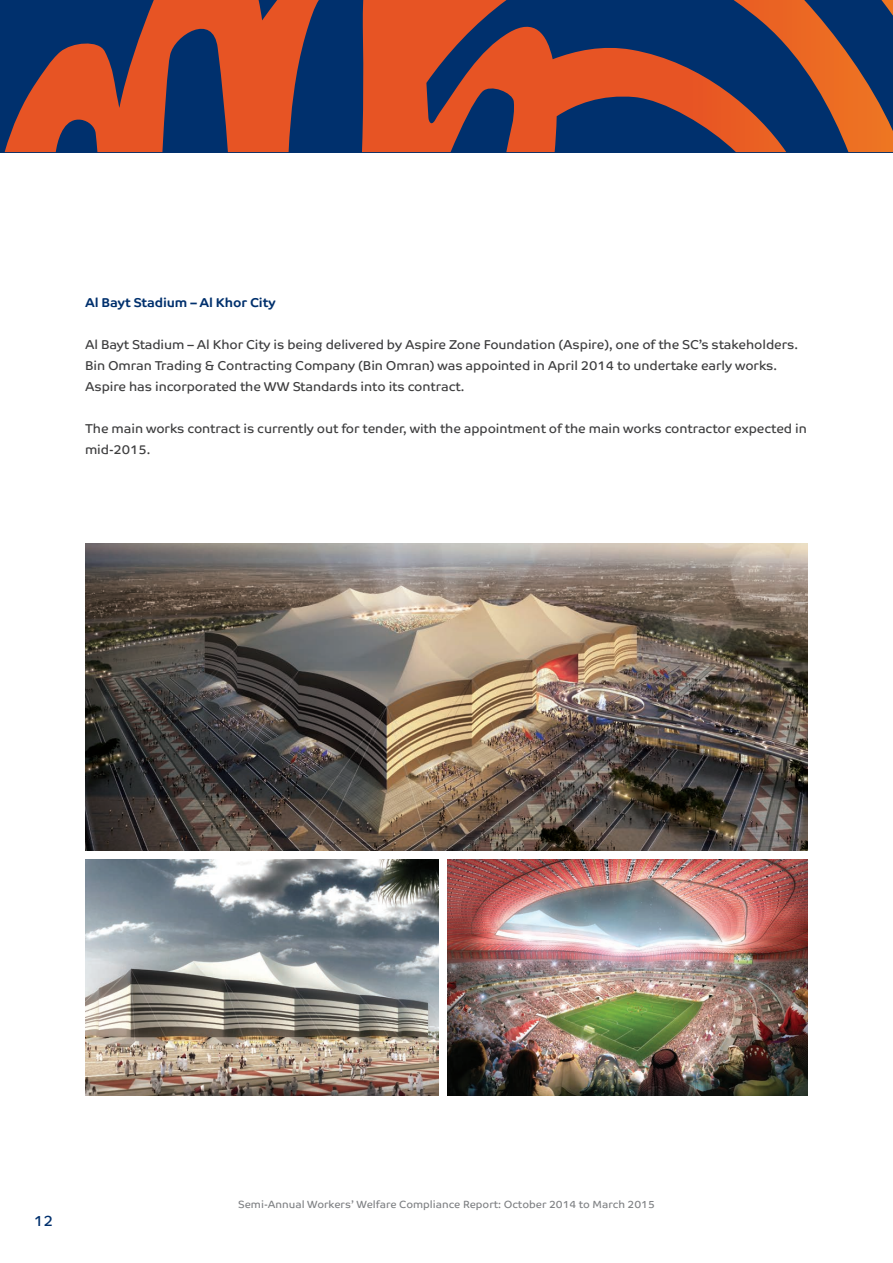
<style>
.page{position:relative;width:893px;height:1263px;background:#fff}
.page>*{position:absolute;margin:0;border:0;box-sizing:border-box;transform-origin:0 0}
.t1{font:15px "Co Text Arabic";color:#00306d}
.t2{font:12.9px/21px "Co Text Arabic";letter-spacing:-.005em;color:#3e3e3f}
.t3{font:700 12.9px "Co Text Arabic";letter-spacing:-.005em;color:#00306d}
.t4{font:10.5px "Co Text Arabic";color:#808285}
</style>
<div class="page">
<svg style="left:5px;top:0;width:888px;height:152px;background:#734348"></svg>
<img style="left:85px;top:543px;width:723px;height:307px">
<img style="left:85px;top:859px;width:354px;height:236px">
<img style="left:447px;top:859px;width:361px;height:236px">
<p class="t3" style="left:85px;top:295px;width:192px">Al Bayt Stadium – Al Khor City</p>
<p class="t2" style="left:85px;top:334px;width:714px">Al Bayt Stadium – Al Khor City is being delivered by Aspire Zone Foundation (Aspire), one of the SC’s stakeholders.<br>Bin Omran Trading &amp; Contracting Company (Bin Omran) was appointed in April 2014 to undertake early works.<br>Aspire has incorporated the WW Standards into its contract.</p>
<p class="t2" style="left:85px;top:418px;width:723px">The main works contract is currently out for tender, with the appointment of the main works contractor expected in mid-2015.</p>
<p class="t1" style="left:34px;top:1212px;width:21px">12</p>
<p class="t4" style="left:238px;top:1198px;width:418px">Semi-Annual Workers’ Welfare Compliance Report: October 2014 to March 2015</p>
</div>
